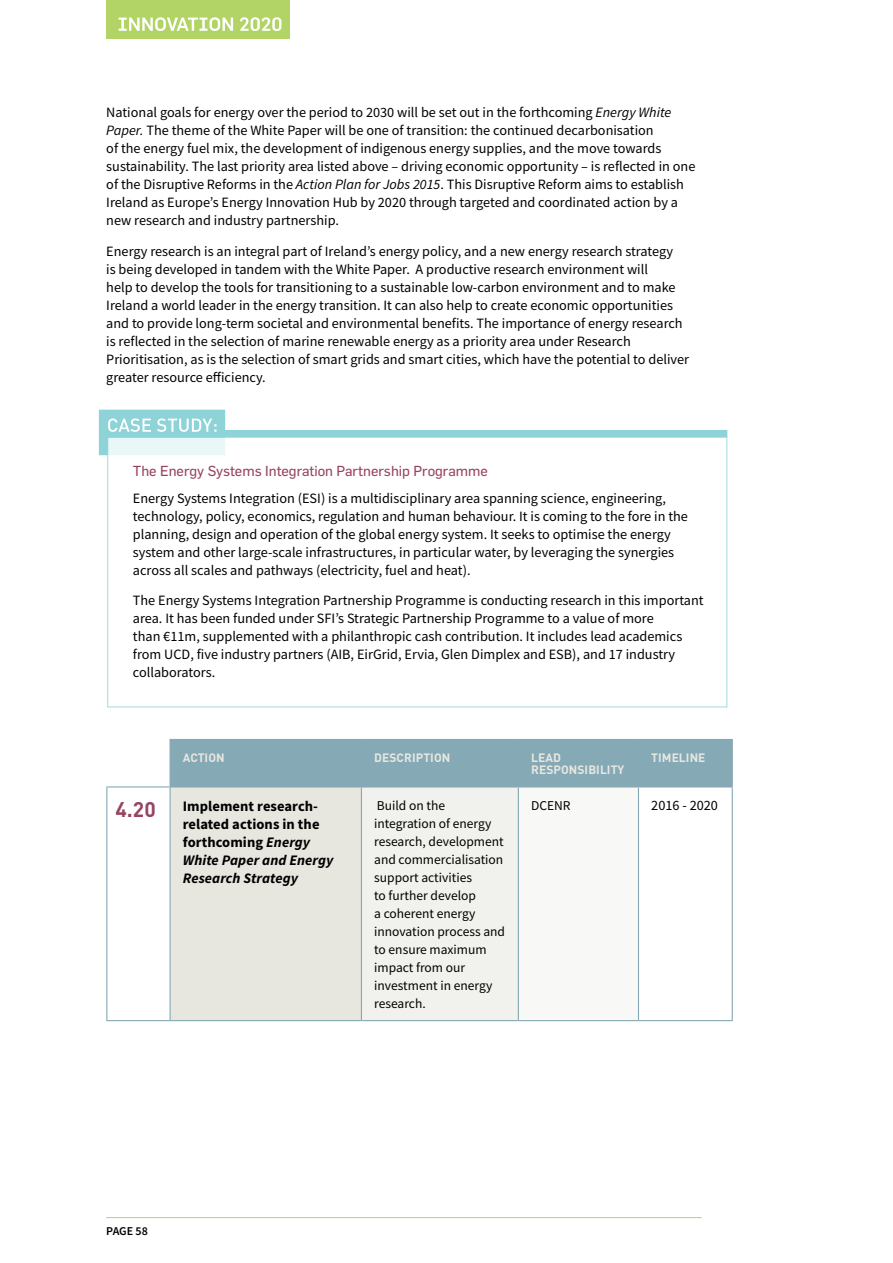
<style>
.page{position:relative;width:893px;height:1263px;background:#fff}
.page>*{position:absolute;margin:0;border:0;box-sizing:border-box;transform-origin:0 0}
.Table_number{font:700 21px "DIN";color:#974463}
.Table_Body_BOLD{font:700 14.55px/18px "Source Sans Pro";letter-spacing:.005em;color:#000}
._2020_-_Body_copy{font:14.25px/18px "Source Sans Pro";color:#000}
.Case_study_heading{font:14.25px "Flama Basic";color:#974463}
.Table_Body{font:13.5px/18px "Source Sans Pro";color:#000}
.table_Header_CAOPS{font:700 12px/12px "DIN";letter-spacing:.005em;color:#e7e7e0}
.t1{font:600 12px "Source Sans Pro";letter-spacing:-.005em;color:#000}
.s1{font-style:italic}
</style>
<div class="page">
<div style="left:106px;top:0;width:184px;height:39px;background:#b2d467"></div>
<svg style="left:119px;top:17px;width:162px;height:14px"></svg>
<hr style="left:106px;top:1217px;width:596px;height:1px;background:#b2d467">
<div style="left:171px;top:740px;width:561px;height:46px;background:#85a9b5"></div>
<div style="left:170px;top:787px;width:191px;height:234px;background:#e7e7e0"></div>
<div style="left:361px;top:787px;width:157px;height:234px;background:#f1f1ed"></div>
<div style="left:518px;top:787px;width:120px;height:234px;background:#f8f8f6"></div>
<hr style="left:361px;top:740px;width:1px;height:46px;background:#85a9b5">
<hr style="left:518px;top:740px;width:1px;height:46px;background:#85a9b5">
<hr style="left:638px;top:740px;width:1px;height:46px;background:#85a9b5">
<hr style="left:638px;top:787px;width:1px;height:233px;background:#85a9b5">
<hr style="left:170px;top:739px;width:191px;height:1px;background:#85a9b5">
<hr style="left:170px;top:740px;width:1px;height:46px;background:#85a9b5">
<hr style="left:361px;top:739px;width:157px;height:1px;background:#85a9b5">
<hr style="left:518px;top:739px;width:120px;height:1px;background:#85a9b5">
<hr style="left:638px;top:739px;width:95px;height:1px;background:#85a9b5">
<hr style="left:732px;top:740px;width:1px;height:46px;background:#85a9b5">
<hr style="left:170px;top:786px;width:191px;height:1px;background:#85a9b5">
<hr style="left:170px;top:787px;width:1px;height:233px;background:#85a9b5">
<hr style="left:361px;top:786px;width:157px;height:1px;background:#85a9b5">
<hr style="left:361px;top:787px;width:1px;height:233px;background:#85a9b5">
<hr style="left:518px;top:786px;width:120px;height:1px;background:#85a9b5">
<hr style="left:518px;top:787px;width:1px;height:233px;background:#85a9b5">
<hr style="left:638px;top:786px;width:95px;height:1px;background:#85a9b5">
<hr style="left:732px;top:787px;width:1px;height:233px;background:#85a9b5">
<hr style="left:170px;top:1020px;width:191px;height:1px;background:#85a9b5">
<hr style="left:361px;top:1020px;width:157px;height:1px;background:#85a9b5">
<hr style="left:518px;top:1020px;width:120px;height:1px;background:#85a9b5">
<hr style="left:638px;top:1020px;width:95px;height:1px;background:#85a9b5">
<hr style="left:106px;top:786px;width:64px;height:1px;background:#85a9b5">
<hr style="left:106px;top:787px;width:1px;height:233px;background:#85a9b5">
<hr style="left:106px;top:1020px;width:64px;height:1px;background:#85a9b5">
<div style="left:99px;top:410px;width:126px;height:45px;background:#8dd3d8"></div>
<div style="left:224px;top:430px;width:503px;height:7px;background:#8dd3d8"></div>
<div style="left:107px;top:437px;width:620px;height:270px;background:#fff;border:1px solid #8dd3d8"></div>
<svg style="left:108px;top:418px;width:109px;height:14px"></svg>
<p class="_2020_-_Body_copy" style="left:106px;top:103px;width:591px">National goals for energy over the period to 2030 will be set out in the forthcoming <span class="s1">Energy White Paper.</span> The theme of the White Paper will be one of transition: the continued decarbonisation<br>of the energy fuel mix, the development of indigenous energy supplies, and the move towards sustainability. The last priority area listed above – driving economic opportunity – is reflected in one of the Disruptive Reforms in the <span class="s1">Action Plan for Jobs 2015</span>. This Disruptive Reform aims to establish Ireland as Europe’s Energy Innovation Hub by 2020 through targeted and coordinated action by a new research and industry partnership.</p>
<p class="_2020_-_Body_copy" style="left:106px;top:242px;width:584px">Energy research is an integral part of Ireland’s energy policy, and a new energy research strategy<br>is being developed in tandem with the White Paper. A productive research environment will<br>help to develop the tools for transitioning to a sustainable low-carbon environment and to make Ireland a world leader in the energy transition. It can also help to create economic opportunities and to provide long-term societal and environmental benefits. The importance of energy research is reflected in the selection of marine renewable energy as a priority area under Research Prioritisation, as is the selection of smart grids and smart cities, which have the potential to deliver greater resource efficiency.</p>
<p class="Case_study_heading" style="left:133px;top:461px;width:356px">The Energy Systems Integration Partnership Programme</p>
<p class="_2020_-_Body_copy" style="left:133px;top:489px;width:556px">Energy Systems Integration (ESI) is a multidisciplinary area spanning science, engineering, technology, policy, economics, regulation and human behaviour. It is coming to the fore in the planning, design and operation of the global energy system. It seeks to optimise the energy system and other large-scale infrastructures, in particular water, by leveraging the synergies across all scales and pathways (electricity, fuel and heat).</p>
<p class="_2020_-_Body_copy" style="left:133px;top:592px;width:572px">The Energy Systems Integration Partnership Programme is conducting research in this important area. It has been funded under SFI’s Strategic Partnership Programme to a value of more<br>than €11m, supplemented with a philanthropic cash contribution. It includes lead academics from UCD, five industry partners (AIB, EirGrid, Ervia, Glen Dimplex and ESB), and 17 industry collaborators.</p>
<p class="table_Header_CAOPS" style="left:183px;top:751px;width:43px">ACTION</p>
<p class="table_Header_CAOPS" style="left:374px;top:751px;width:78px">DESCRIPTION</p>
<p class="table_Header_CAOPS" style="left:531px;top:751px;width:95px">LEAD<br>RESPONSIBILITY</p>
<p class="table_Header_CAOPS" style="left:651px;top:751px;width:56px">TIMELINE</p>
<p class="Table_number" style="left:115px;top:796px;width:42px">4.20</p>
<p class="Table_Body_BOLD" style="left:183px;top:796px;width:152px">Implement research&shy;related actions in the forthcoming <span class="s1">Energy<br>White Paper and Energy<br>Research Strategy</span></p>
<p class="Table_Body" style="left:374px;top:796px;width:132px">Build on the integration of energy research, development and commercialisation support activities<br>to further develop<br>a coherent energy innovation process and to ensure maximum impact from our investment in energy research.</p>
<p class="Table_Body" style="left:531px;top:796px;width:41px">DCENR</p>
<p class="_2020_-_Body_copy" style="left:651px;top:796px;width:68px">2016 - 2020</p>
<p class="t1" style="left:106px;top:1223px;width:43px">PAGE 58</p>
</div>
